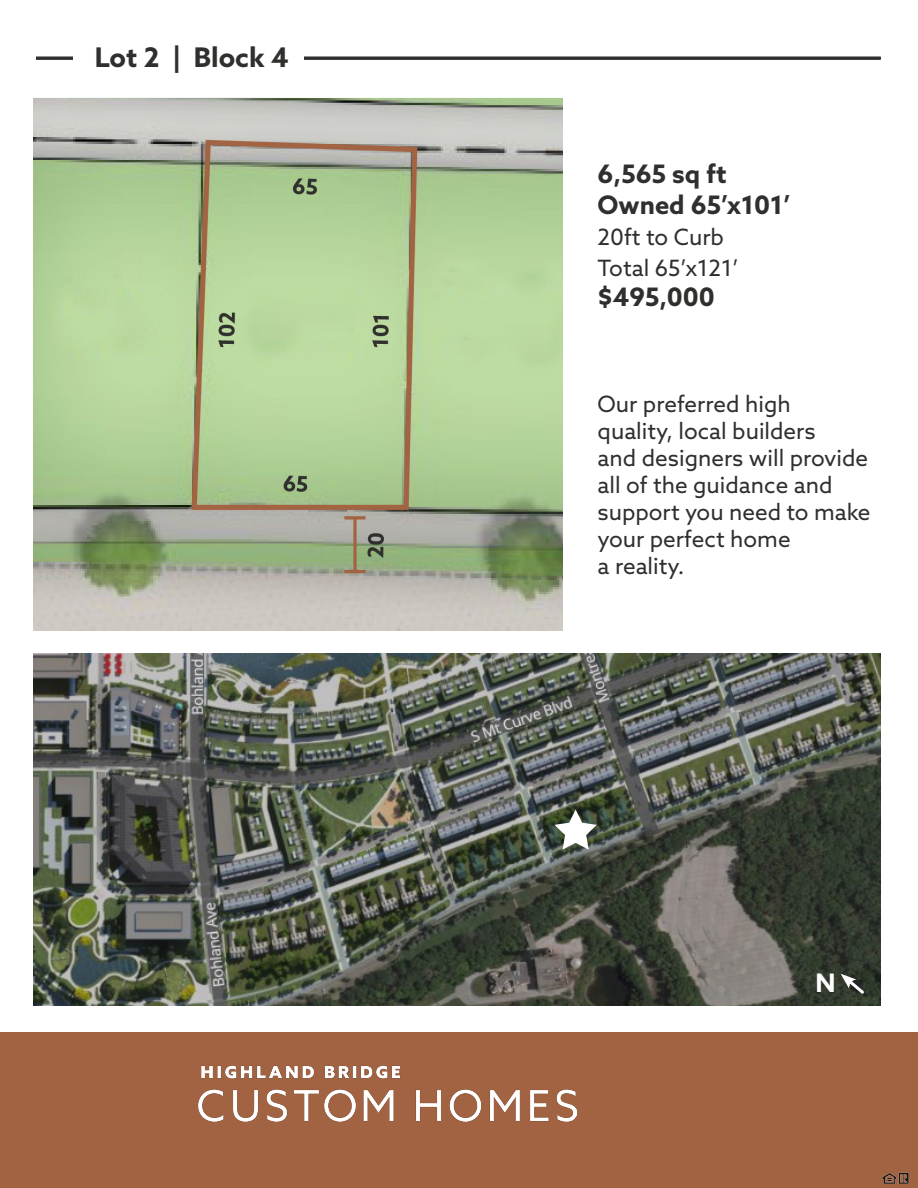
<style>
.page{position:relative;width:918px;height:1188px;background:#fff}
.page>*{position:absolute;margin:0;border:0;box-sizing:border-box;transform-origin:0 0}
.t1{font:700 27.15px "Azo Sans";color:#302f2d}
.t2{font:700 25.5px "Azo Sans";color:#302f2d}
.t3{font:700 25.5px "Azo Sans";color:#fff}
.t4{font:22.5px/27px "Azo Sans";color:#302f2d}
</style>
<div class="page">
<img style="left:33px;top:653px;width:848px;height:353px">
<svg style="left:841px;top:974px;width:26px;height:22px"></svg>
<hr style="left:36px;top:57px;width:845px;height:3px;background:#302f2d">
<div style="left:73px;top:38px;width:231px;height:36px;background:#fff"></div>
<div style="left:0;top:1032px;width:918px;height:156px;background:#a26343"></div>
<img style="left:198px;top:1065px;width:379px;height:57px">
<img style="left:882px;top:1172px;width:27px;height:12px">
<svg style="left:555px;top:809px;width:42px;height:41px"></svg>
<img style="left:33px;top:97px;width:529px;height:534px">
<p class="t1" style="left:95px;top:39px;width:196px">Lot 2 | Block 4</p>
<p class="t2" style="left:598px;top:157px;width:130px">6,565 sq ft</p>
<p class="t2" style="left:598px;top:188px;width:194px">Owned 65’x101’</p>
<p class="t4" style="left:598px;top:223px;width:128px">20ft to Curb</p>
<p class="t4" style="left:598px;top:254px;width:143px">Total 65’x121’</p>
<p class="t2" style="left:598px;top:280px;width:119px">$495,000</p>
<p class="t4" style="left:598px;top:391px;width:274px">Our preferred high quality, local builders<br>and designers will provide all of the guidance and support you need to make your perfect home<br>a reality.</p>
<p class="t3" style="left:816px;top:966px;width:22px">N</p>
</div>
